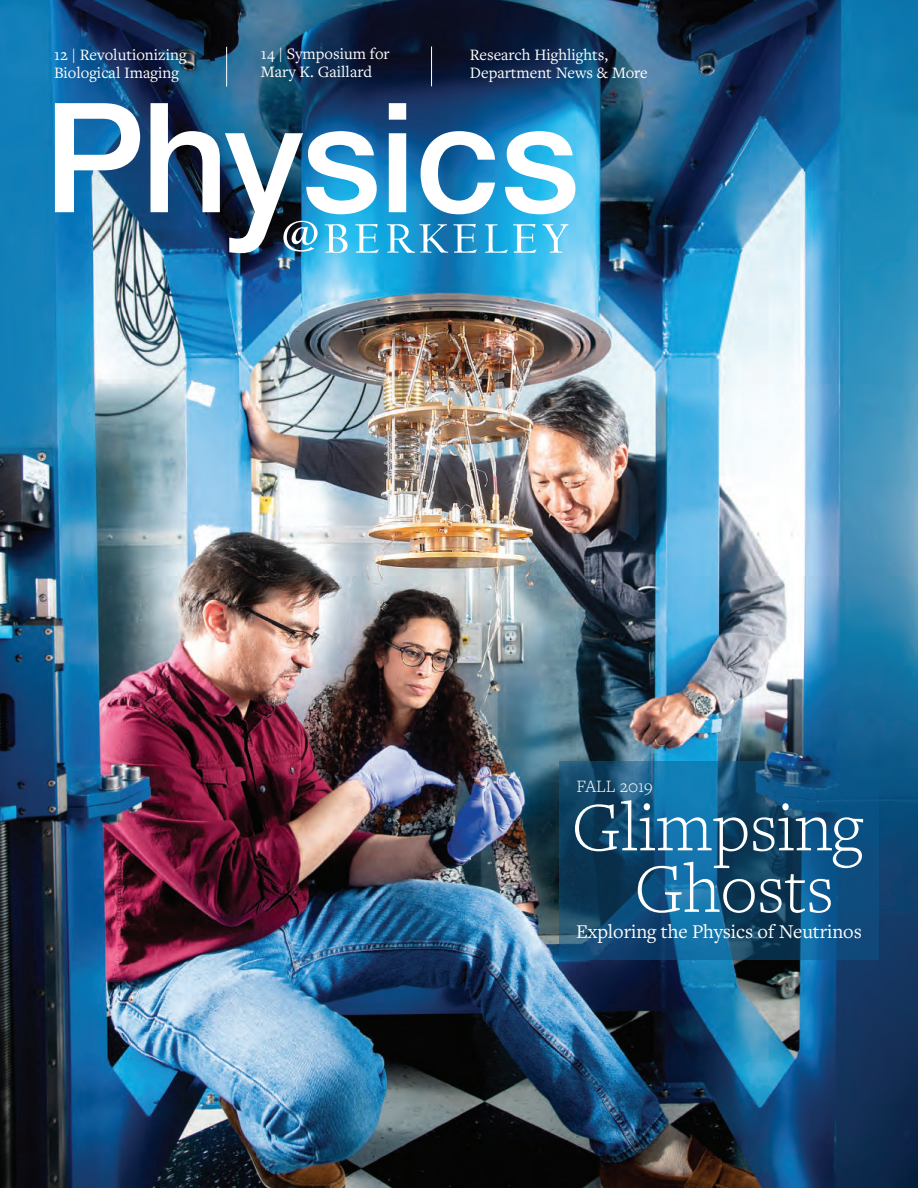
<style>
.page{position:relative;width:918px;height:1188px;background:#fff}
.page>*{position:absolute;margin:0;border:0;box-sizing:border-box;transform-origin:0 0}
.t1{font:300 72px/61.5px "Freight Text Pro";letter-spacing:-.01em;color:#fff;text-align:center}
.t2{font:20.25px "Freight Text Pro";letter-spacing:-.005em;color:#fff}
.t3{font:300 18px "Freight Text Pro";color:#fff}
.t4{font:16.5px/18px "Freight Text Pro";color:#fff}
</style>
<div class="page">
<img style="left:0;top:0;width:918px;height:1188px">
<svg style="left:55px;top:103px;width:85px;height:109px"></svg>
<svg style="left:389px;top:103px;width:17px;height:109px"></svg>
<svg style="left:421px;top:131px;width:74px;height:83px"></svg>
<svg style="left:505px;top:131px;width:70px;height:83px"></svg>
<img style="left:151px;top:103px;width:228px;height:150px">
<svg style="left:387px;top:224px;width:90px;height:29px"></svg>
<svg style="left:485px;top:224px;width:51px;height:29px"></svg>
<svg style="left:543px;top:224px;width:26px;height:29px"></svg>
<svg style="left:559px;top:761px;width:320px;height:199px;background:#104f79"></svg>
<hr style="left:226px;top:47px;width:1px;height:40px;background:#fff">
<hr style="left:431px;top:47px;width:1px;height:39px;background:#fff">
<p class="t4" style="left:54px;top:45px;width:134px">12 | Revolutionizing<br>Biological Imaging</p>
<p class="t4" style="left:261px;top:44px;width:130px">14 | Symposium for<br>Mary K. Gaillard</p>
<p class="t4" style="left:470px;top:45px;width:180px">Research Highlights,<br>Department News &amp; More</p>
<p class="t3" style="left:576px;top:774px;width:78px">FALL 2019</p>
<h1 class="t1" style="left:572px;top:794px;width:293px">Glimpsing<br>Ghosts</h1>
<p class="t2" style="left:576px;top:918px;width:287px">Exploring the Physics of Neutrinos</p>
</div>
